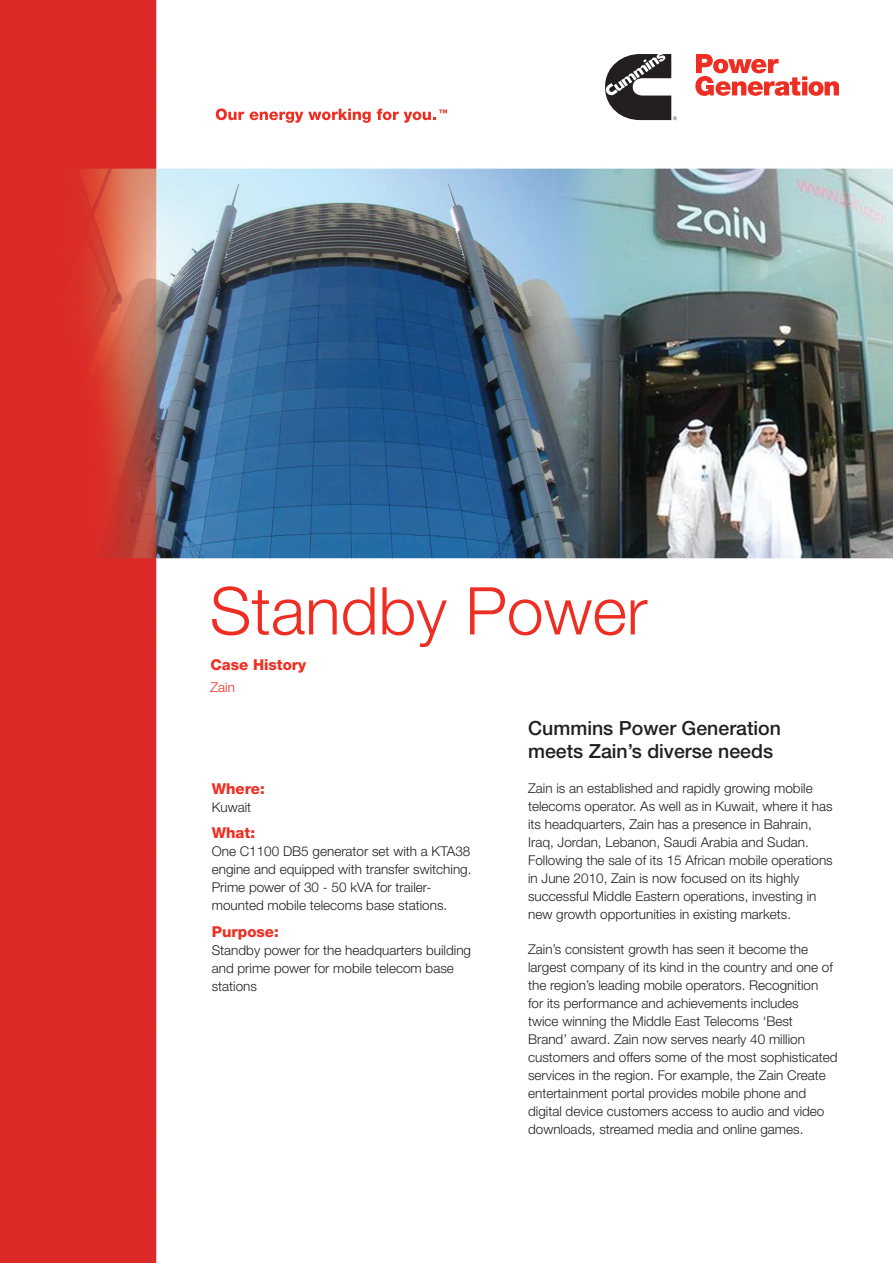
<style>
.page{position:relative;width:893px;height:1263px;background:#fff}
.page>*{position:absolute;margin:0;border:0;box-sizing:border-box;transform-origin:0 0}
.t1{font:300 66px "Helvetica Neue CE";color:#ee2e22}
.t2{font:500 19.5px/23.4px "Helvetica Neue CE";color:#231f20}
.t3{font:800 15px "Helvetica Neue CE";color:#ee2e22}
.t4{font:300 13.5px/18px "Helvetica Neue CE";color:#231f20}
.t5{font:300 13.5px "Helvetica Neue CE";color:#ee2e22}
</style>
<div class="page">
<img style="left:0;top:0;width:893px;height:1263px">
<svg style="left:605px;top:54px;width:72px;height:66px"></svg>
<svg style="left:695px;top:54px;width:144px;height:42px"></svg>
<svg style="left:216px;top:108px;width:28px;height:12px"></svg>
<svg style="left:250px;top:109px;width:121px;height:14px"></svg>
<svg style="left:377px;top:109px;width:70px;height:14px"></svg>
<p class="t1" style="left:210px;top:571px;width:439px">Standby Power</p>
<p class="t3" style="left:210px;top:655px;width:97px">Case History</p>
<p class="t5" style="left:210px;top:679px;width:26px">Zain</p>
<p class="t3" style="left:212px;top:779px;width:55px">Where:</p>
<p class="t4" style="left:212px;top:798px;width:41px">Kuwait</p>
<p class="t3" style="left:212px;top:824px;width:45px">What:</p>
<p class="t4" style="left:212px;top:842px;width:261px">One C1100 DB5 generator set with a KTA38 engine and equipped with transfer switching.<br>Prime power of 30 - 50 kVA for trailer&shy;mounted mobile telecoms base stations.</p>
<p class="t3" style="left:212px;top:922px;width:68px">Purpose:</p>
<p class="t4" style="left:212px;top:941px;width:261px">Standby power for the headquarters building and prime power for mobile telecom base stations</p>
<p class="t2" style="left:528px;top:716px;width:254px">Cummins Power Generation meets Zain’s diverse needs</p>
<p class="t4" style="left:528px;top:779px;width:306px">Zain is an established and rapidly growing mobile telecoms operator. As well as in Kuwait, where it has its headquarters, Zain has a presence in Bahrain, Iraq, Jordan, Lebanon, Saudi Arabia and Sudan.<br>Following the sale of its 15 African mobile operations in June 2010, Zain is now focused on its highly successful Middle Eastern operations, investing in new growth opportunities in existing markets.</p>
<p class="t4" style="left:528px;top:940px;width:311px">Zain’s consistent growth has seen it become the largest company of its kind in the country and one of the region’s leading mobile operators. Recognition<br>for its performance and achievements includes<br>twice winning the Middle East Telecoms ‘Best<br>Brand’ award. Zain now serves nearly 40 million customers and offers some of the most sophisticated services in the region. For example, the Zain Create entertainment portal provides mobile phone and digital device customers access to audio and video downloads, streamed media and online games.</p>
</div>
